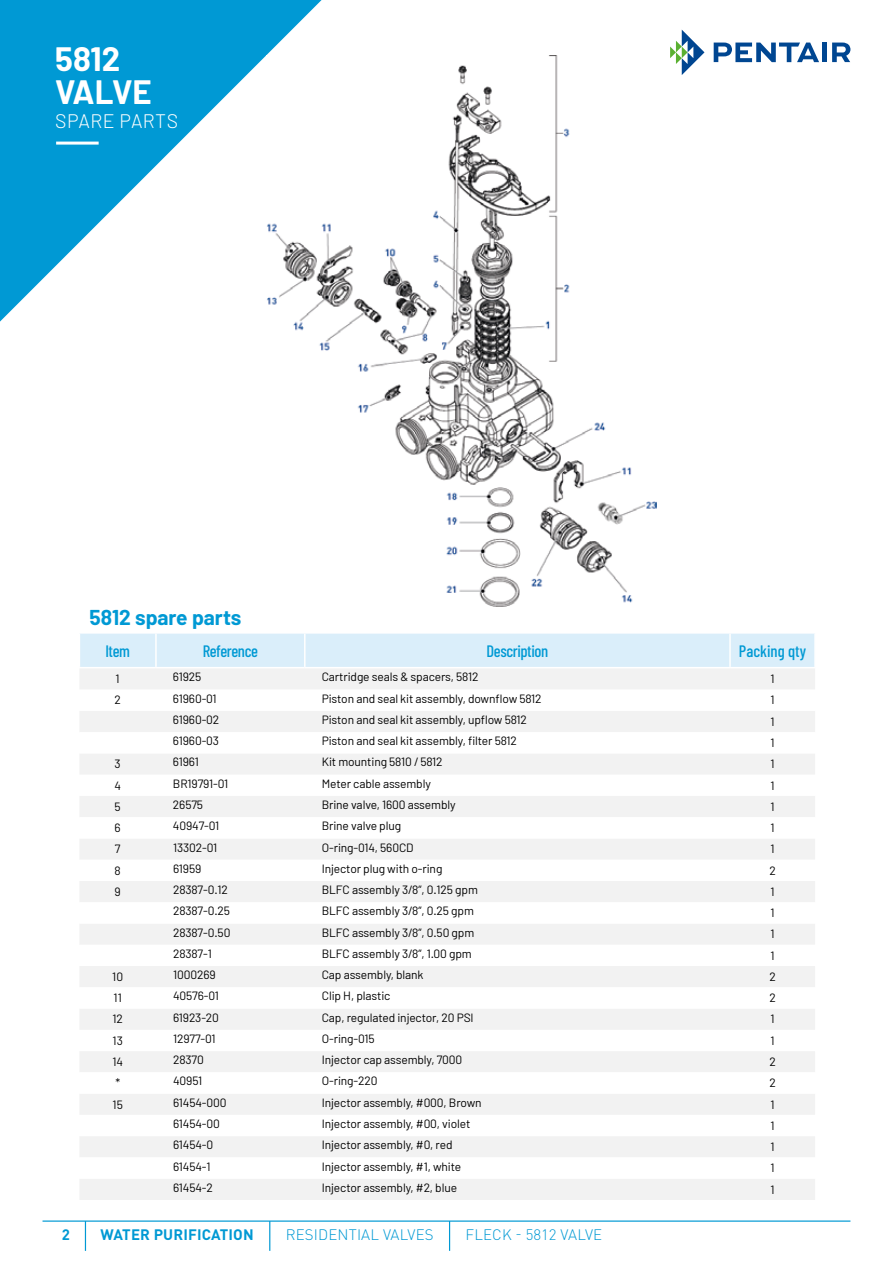
<style>
.page{position:relative;width:893px;height:1263px;background:#fff}
.page>*{position:absolute;margin:0;border:0;box-sizing:border-box;transform-origin:0 0}
.t1{font:700 33px/33px "Barlow";letter-spacing:-.005em;color:#fff}
.t2{font:700 21px "Barlow";color:#0099d4}
.t3{font:300 19.5px "Barlow";letter-spacing:.02em;color:#fff}
.t4{font:500 16.5px "Barlow Condensed";letter-spacing:-.025em;color:#0099d4}
.t5{font:500 16.5px "Barlow Condensed";color:#0099d4}
.t6{font:300 15px "DIN Pro";letter-spacing:.01em;color:#0099d4}
.t7{font:700 15px "DIN Pro";letter-spacing:.01em;color:#0099d4}
.t8{font:12px "Barlow";letter-spacing:-.01em;color:#000}
</style>
<div class="page">
<svg style="left:0;top:0;width:322px;height:322px;fill:#0099d4"></svg>
<svg style="left:670px;top:30px;width:34px;height:45px"></svg>
<svg style="left:714px;top:43px;width:105px;height:19px"></svg>
<div style="left:822px;top:43px;width:5px;height:19px;background:#004691"></div>
<svg style="left:832px;top:43px;width:18px;height:19px"></svg>
<hr style="left:43px;top:1220px;width:807px;height:2px;background:#0099d4">
<hr style="left:85px;top:1221px;width:1px;height:30px;background:#0099d4">
<hr style="left:269px;top:1221px;width:1px;height:30px;background:#0099d4">
<hr style="left:449px;top:1221px;width:1px;height:30px;background:#0099d4">
<hr style="left:56px;top:142px;width:43px;height:3px;background:#fff">
<div style="left:80px;top:634px;width:734px;height:33px;background:#daeefa"></div>
<div style="left:80px;top:669px;width:735px;height:531px;background:#f2f2f2"></div>
<svg style="left:80px;top:690px;width:735px;height:489px"></svg>
<hr style="left:155px;top:634px;width:2px;height:33px;background:#fff">
<hr style="left:304px;top:634px;width:2px;height:33px;background:#fff">
<hr style="left:729px;top:634px;width:2px;height:33px;background:#fff">
<img style="left:267px;top:55px;width:390px;height:552px">
<h1 class="t1" style="left:55px;top:43px;width:98px">5812<br>VALVE</h1>
<h3 class="t3" style="left:55px;top:108px;width:124px">SPARE PARTS</h3>
<h2 class="t2" style="left:90px;top:604px;width:153px">5812 spare parts</h2>
<h3 class="t4" style="left:105px;top:640px;width:26px">Item</h3>
<h3 class="t4" style="left:203px;top:640px;width:57px">Reference</h3>
<h3 class="t4" style="left:487px;top:640px;width:63px">Description</h3>
<h3 class="t5" style="left:739px;top:640px;width:69px">Packing qty</h3>
<p class="t8" style="left:116px;top:671px;width:6px">1</p>
<p class="t8" style="left:173px;top:670px;width:30px">61925</p>
<p class="t8" style="left:322px;top:670px;width:158px">Cartridge seals &amp; spacers, 5812</p>
<p class="t8" style="left:770px;top:671px;width:6px">1</p>
<p class="t8" style="left:114px;top:693px;width:8px">2</p>
<p class="t8" style="left:173px;top:691px;width:45px">61960-01</p>
<p class="t8" style="left:322px;top:691px;width:221px">Piston and seal kit assembly, downflow 5812</p>
<p class="t8" style="left:770px;top:693px;width:6px">1</p>
<p class="t8" style="left:173px;top:712px;width:48px">61960-02</p>
<p class="t8" style="left:322px;top:712px;width:207px">Piston and seal kit assembly, upflow 5812</p>
<p class="t8" style="left:770px;top:714px;width:6px">1</p>
<p class="t8" style="left:173px;top:733px;width:48px">61960-03</p>
<p class="t8" style="left:322px;top:733px;width:197px">Piston and seal kit assembly, filter 5812</p>
<p class="t8" style="left:770px;top:735px;width:6px">1</p>
<p class="t8" style="left:115px;top:756px;width:8px">3</p>
<p class="t8" style="left:173px;top:755px;width:27px">61961</p>
<p class="t8" style="left:322px;top:755px;width:122px">Kit mounting 5810 / 5812</p>
<p class="t8" style="left:770px;top:756px;width:6px">1</p>
<p class="t8" style="left:114px;top:778px;width:8px">4</p>
<p class="t8" style="left:173px;top:776px;width:57px">BR19791-01</p>
<p class="t8" style="left:322px;top:776px;width:111px">Meter cable assembly</p>
<p class="t8" style="left:770px;top:778px;width:6px">1</p>
<p class="t8" style="left:115px;top:799px;width:8px">5</p>
<p class="t8" style="left:173px;top:797px;width:32px">26575</p>
<p class="t8" style="left:322px;top:797px;width:135px">Brine valve, 1600 assembly</p>
<p class="t8" style="left:770px;top:799px;width:6px">1</p>
<p class="t8" style="left:115px;top:820px;width:8px">6</p>
<p class="t8" style="left:173px;top:818px;width:48px">40947-01</p>
<p class="t8" style="left:322px;top:818px;width:81px">Brine valve plug</p>
<p class="t8" style="left:770px;top:820px;width:6px">1</p>
<p class="t8" style="left:115px;top:841px;width:7px">7</p>
<p class="t8" style="left:173px;top:840px;width:46px">13302-01</p>
<p class="t8" style="left:322px;top:840px;width:93px">O-ring-014, 560CD</p>
<p class="t8" style="left:770px;top:841px;width:6px">1</p>
<p class="t8" style="left:115px;top:863px;width:8px">8</p>
<p class="t8" style="left:173px;top:861px;width:30px">61959</p>
<p class="t8" style="left:322px;top:861px;width:122px">Injector plug with o-ring</p>
<p class="t8" style="left:769px;top:863px;width:8px">2</p>
<p class="t8" style="left:115px;top:884px;width:8px">9</p>
<p class="t8" style="left:173px;top:882px;width:57px">28387-0.12</p>
<p class="t8" style="left:322px;top:882px;width:158px">BLFC assembly 3/8”, 0.125 gpm</p>
<p class="t8" style="left:770px;top:884px;width:6px">1</p>
<p class="t8" style="left:173px;top:903px;width:59px">28387-0.25</p>
<p class="t8" style="left:322px;top:903px;width:154px">BLFC assembly 3/8”, 0.25 gpm</p>
<p class="t8" style="left:770px;top:905px;width:6px">1</p>
<p class="t8" style="left:173px;top:925px;width:59px">28387-0.50</p>
<p class="t8" style="left:322px;top:925px;width:154px">BLFC assembly 3/8”, 0.50 gpm</p>
<p class="t8" style="left:770px;top:927px;width:6px">1</p>
<p class="t8" style="left:173px;top:946px;width:40px">28387-1</p>
<p class="t8" style="left:322px;top:946px;width:151px">BLFC assembly 3/8”, 1.00 gpm</p>
<p class="t8" style="left:770px;top:948px;width:6px">1</p>
<p class="t8" style="left:112px;top:969px;width:12px">10</p>
<p class="t8" style="left:173px;top:967px;width:44px">1000269</p>
<p class="t8" style="left:322px;top:967px;width:103px">Cap assembly, blank</p>
<p class="t8" style="left:769px;top:969px;width:8px">2</p>
<p class="t8" style="left:114px;top:990px;width:10px">11</p>
<p class="t8" style="left:173px;top:989px;width:47px">40576-01</p>
<p class="t8" style="left:322px;top:989px;width:70px">Clip H, plastic</p>
<p class="t8" style="left:769px;top:990px;width:8px">2</p>
<p class="t8" style="left:112px;top:1012px;width:12px">12</p>
<p class="t8" style="left:173px;top:1010px;width:47px">61923-20</p>
<p class="t8" style="left:322px;top:1010px;width:153px">Cap, regulated injector, 20 PSI</p>
<p class="t8" style="left:771px;top:1012px;width:6px">1</p>
<p class="t8" style="left:113px;top:1033px;width:12px">13</p>
<p class="t8" style="left:173px;top:1031px;width:44px">12977-01</p>
<p class="t8" style="left:322px;top:1031px;width:54px">O-ring-015</p>
<p class="t8" style="left:771px;top:1033px;width:6px">1</p>
<p class="t8" style="left:112px;top:1054px;width:12px">14</p>
<p class="t8" style="left:173px;top:1052px;width:32px">28370</p>
<p class="t8" style="left:322px;top:1052px;width:142px">Injector cap assembly, 7000</p>
<p class="t8" style="left:769px;top:1054px;width:8px">2</p>
<p class="t8" style="left:115px;top:1075px;width:6px">*</p>
<p class="t8" style="left:173px;top:1074px;width:31px">40951</p>
<p class="t8" style="left:322px;top:1074px;width:57px">O-ring-220</p>
<p class="t8" style="left:769px;top:1075px;width:8px">2</p>
<p class="t8" style="left:113px;top:1097px;width:12px">15</p>
<p class="t8" style="left:173px;top:1095px;width:55px">61454-000</p>
<p class="t8" style="left:322px;top:1095px;width:161px">Injector assembly, #000, Brown</p>
<p class="t8" style="left:771px;top:1097px;width:6px">1</p>
<p class="t8" style="left:173px;top:1116px;width:48px">61454-00</p>
<p class="t8" style="left:322px;top:1116px;width:150px">Injector assembly, #00, violet</p>
<p class="t8" style="left:771px;top:1118px;width:6px">1</p>
<p class="t8" style="left:173px;top:1137px;width:42px">61454-0</p>
<p class="t8" style="left:322px;top:1137px;width:132px">Injector assembly, #0, red</p>
<p class="t8" style="left:771px;top:1139px;width:6px">1</p>
<p class="t8" style="left:173px;top:1159px;width:39px">61454-1</p>
<p class="t8" style="left:322px;top:1159px;width:141px">Injector assembly, #1, white</p>
<p class="t8" style="left:771px;top:1160px;width:6px">1</p>
<p class="t8" style="left:173px;top:1180px;width:41px">61454-2</p>
<p class="t8" style="left:322px;top:1180px;width:137px">Injector assembly, #2, blue</p>
<p class="t8" style="left:771px;top:1182px;width:6px">1</p>
<p class="t7" style="left:62px;top:1223px;width:10px">2</p>
<p class="t7" style="left:100px;top:1223px;width:155px">WATER PURIFICATION</p>
<p class="t6" style="left:286px;top:1223px;width:149px">RESIDENTIAL VALVES</p>
<p class="t6" style="left:466px;top:1223px;width:138px">FLECK - 5812 VALVE</p>
</div>
